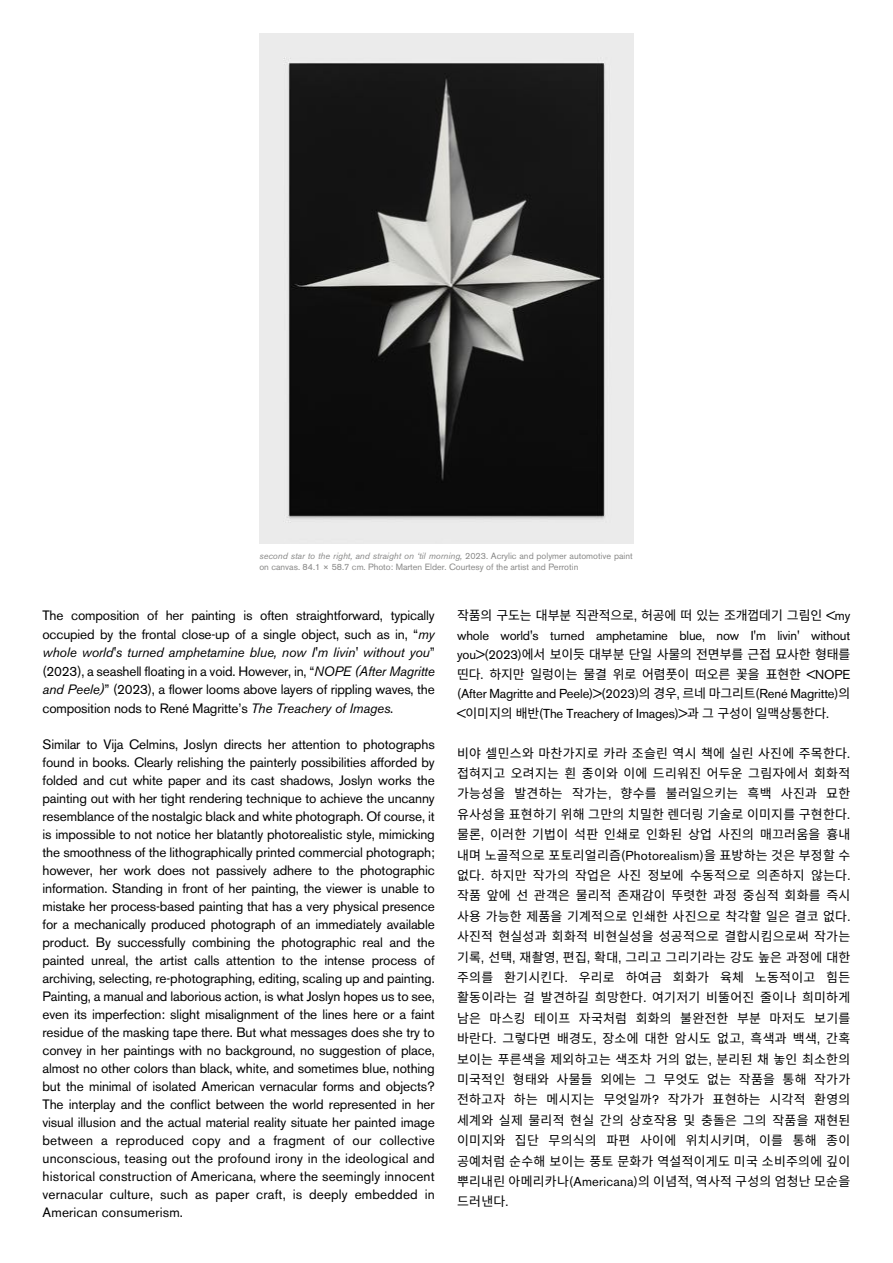
<style>
.page{position:relative;width:893px;height:1263px;background:#fff}
.page>*{position:absolute;margin:0;border:0;box-sizing:border-box;transform-origin:0 0}
.t1{font:13.5px/18px "Akzidenz Grotesk BE";color:#000;text-align:justify}
.t2{font:12.9px/20.4px "Noto Sans KR";letter-spacing:-.01em;color:#000}
.t3{font:12.9px/19.5px "Akzidenz Grotesk BE";letter-spacing:-.01em;color:#000}
.t4{font:9px/11.2px "Akzidenz Grotesk BE";color:#888887}
.s1{font-style:italic}
.s2{font-family:"Akzidenz Grotesk Pro";color:#898988}
.s3{font-family:"Akzidenz Grotesk BE"}
.s4{font-family:"Noto Sans KR"}
</style>
<div class="page">
<img style="left:259px;top:34px;width:375px;height:509px">
<p class="t4" style="left:259px;top:550px;width:375px"><span class="s1">second star to the right, and straight on ‘til morning,</span> 2023. Acrylic and polymer automotive paint on canvas. 84.1 <span class="s2">×</span> 58.7 cm. Photo: Marten Elder. Courtesy of the artist and Perrotin</p>
<p class="t1" style="left:43px;top:606px;width:394px;line-height:18.5px">The composition of her painting is often straightforward, typically occupied by the frontal close-up of a single object, such as in, “<span class="s1">my whole world's turned amphetamine blue, now I'm livin' without you</span>” (2023), a seashell floating in a void. However, in, “<span class="s1">NOPE (After Magritte and Peele)</span>” (2023), a flower looms above layers of rippling waves, the composition nods to René Magritte’s <span class="s1">The Treachery of Images</span>.</p>
<p class="t1" style="left:43px;top:735px;width:394px">Similar to Vija Celmins, Joslyn directs her attention to photographs found in books. Clearly relishing the painterly possibilities afforded by folded and cut white paper and its cast shadows, Joslyn works the painting out with her tight rendering technique to achieve the uncanny resemblance of the nostalgic black and white photograph. Of course, it is impossible to not notice her blatantly photorealistic style, mimicking the smoothness of the lithographically printed commercial photograph; however, her work does not passively adhere to the photographic information. Standing in front of her painting, the viewer is unable to mistake her process-based painting that has a very physical presence for a mechanically produced photograph of an immediately available product. By successfully combining the photographic real and the painted unreal, the artist calls attention to the intense process of archiving, selecting, re-photographing, editing, scaling up and painting.<br>Painting, a manual and laborious action, is what Joslyn hopes us to see, even its imperfection: slight misalignment of the lines here or a faint residue of the masking tape there. But what messages does she try to convey in her paintings with no background, no suggestion of place, almost no other colors than black, white, and sometimes blue, nothing but the minimal of isolated American vernacular forms and objects?<br>The interplay and the conflict between the world represented in her visual illusion and the actual material reality situate her painted image between a reproduced copy and a fragment of our collective unconscious, teasing out the profound irony in the ideological and historical construction of Americana, where the seemingly innocent vernacular culture, such as paper craft, is deeply embedded in American consumerism.</p>
<p class="t2" style="left:457px;top:605px;width:395px">작품의 구도는 대부분 직관적으로<span class="s3">,</span> 허공에 떠 있는 조개껍데기 그림인 <span class="s3">&lt;my</span></p>
<p class="t3" style="left:457px;top:625px;width:395px">whole world's turned amphetamine blue, now I'm livin' without</p>
<p class="t2" style="left:457px;top:645px;width:395px;line-height:19.5px"><span class="s3">you&gt;(2023)</span>에서 보이듯 대부분 단일 사물의 전면부를 근접 묘사한 형태를 띤다<span class="s3">.</span> 하지만 일렁이는 물결 위로 어렴풋이 떠오른 꽃을 표현한 <span class="s3">&lt;NOPE</span></p>
<p class="t3" style="left:457px;top:684px;width:395px">(After Magritte and Peele)&gt;(2023)<span class="s4">의 경우</span>, <span class="s4">르네 마그리트</span>(René Magritte)<span class="s4">의 </span>&lt;<span class="s4">이미지의 배반</span>(The Treachery of Images)&gt;<span class="s4">과 그 구성이 일맥상통한다</span>.</p>
<p class="t2" style="left:457px;top:743px;width:395px;text-align:justify">비야 셀민스와 마찬가지로 카라 조슬린 역시 책에 실린 사진에 주목한다<span class="s3">. </span>접혀지고 오려지는 흰 종이와 이에 드리워진 어두운 그림자에서 회화적 가능성을 발견하는 작가는<span class="s3">,</span> 향수를 불러일으키는 흑백 사진과 묘한 유사성을 표현하기 위해 그만의 치밀한 렌더링 기술로 이미지를 구현한다<span class="s3">. </span>물론<span class="s3">,</span> 이러한 기법이 석판 인쇄로 인화된 상업 사진의 매끄러움을 흉내 내며 노골적으로 포토리얼리즘<span class="s3">(Photorealism)</span>을 표방하는 것은 부정할 수 없다<span class="s3">.</span> 하지만 작가의 작업은 사진 정보에 수동적으로 의존하지 않는다<span class="s3">. </span>작품 앞에 선 관객은 물리적 존재감이 뚜렷한 과정 중심적 회화를 즉시 사용 가능한 제품을 기계적으로 인쇄한 사진으로 착각할 일은 결코 없다<span class="s3">. </span>사진적 현실성과 회화적 비현실성을 성공적으로 결합시킴으로써 작가는 기록<span class="s3">,</span> 선택<span class="s3">,</span> 재촬영<span class="s3">,</span> 편집<span class="s3">,</span> 확대<span class="s3">,</span> 그리고 그리기라는 강도 높은 과정에 대한 주의를 환기시킨다<span class="s3">.</span> 우리로 하여금 회화가 육체 노동적이고 힘든 활동이라는 걸 발견하길 희망한다<span class="s3">.</span> 여기저기 비뚤어진 줄이나 희미하게 남은 마스킹 테이프 자국처럼 회화의 불완전한 부분 마저도 보기를 바란다<span class="s3">.</span> 그렇다면 배경도<span class="s3">,</span> 장소에 대한 암시도 없고<span class="s3">,</span> 흑색과 백색<span class="s3">,</span> 간혹 보이는 푸른색을 제외하고는 색조차 거의 없는<span class="s3">,</span> 분리된 채 놓인 최소한의 미국적인 형태와 사물들 외에는 그 무엇도 없는 작품을 통해 작가가 전하고자 하는 메시지는 무엇일까<span class="s3">?</span> 작가가 표현하는 시각적 환영의 세계와 실제 물리적 현실 간의 상호작용 및 충돌은 그의 작품을 재현된 이미지와 집단 무의식의 파편 사이에 위치시키며<span class="s3">,</span> 이를 통해 종이 공예처럼 순수해 보이는 풍토 문화가 역설적이게도 미국 소비주의에 깊이 뿌리내린 아메리카나<span class="s3">(Americana)</span>의 이념적<span class="s3">,</span> 역사적 구성의 엄청난 모순을 드러낸다<span class="s3">.</span></p>
</div>
